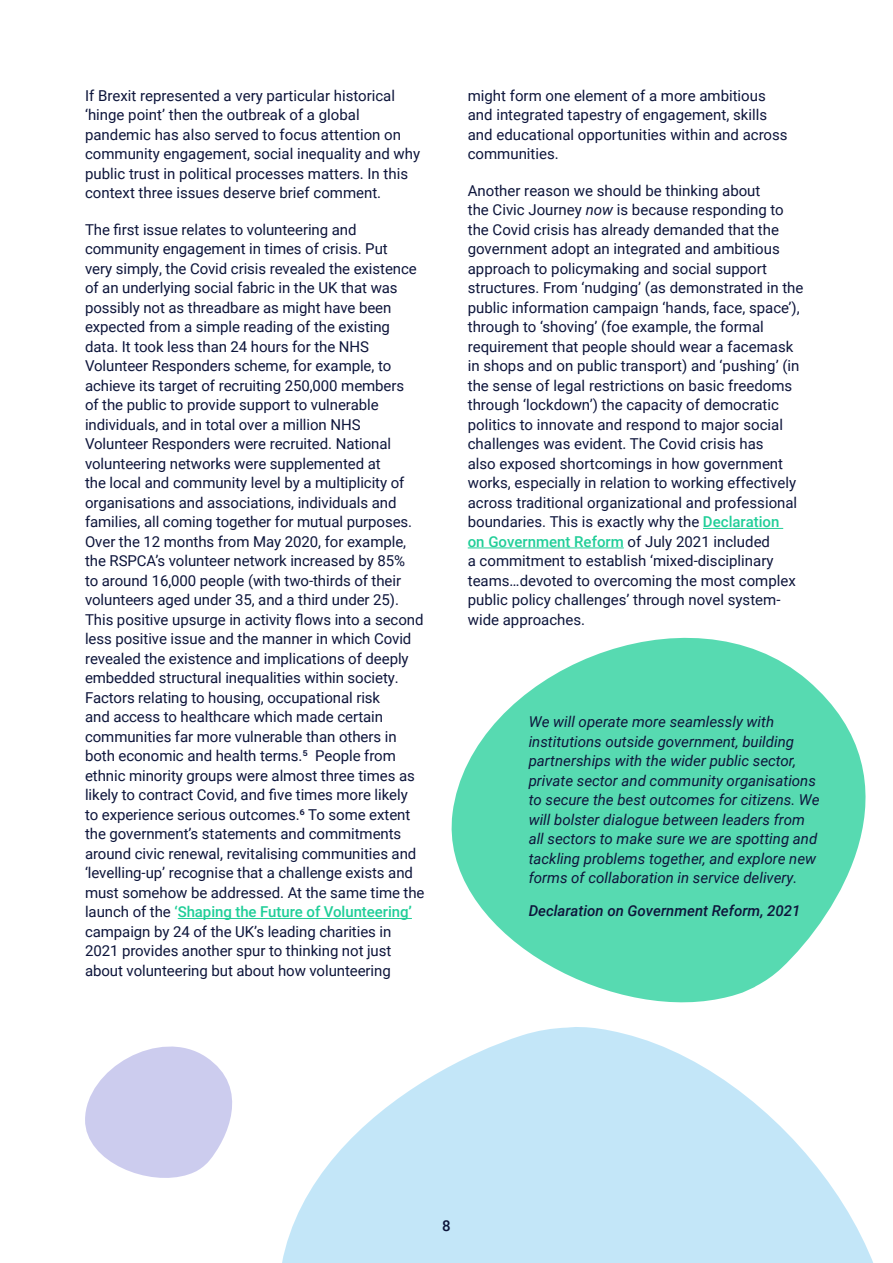
<style>
.page{position:relative;width:893px;height:1263px;background:#fff}
.page>*{position:absolute;margin:0;border:0;box-sizing:border-box;transform-origin:0 0}
.Body_Copy{font:15px/19.5px "Roboto";letter-spacing:-.005em;color:#0d153b}
.QUOTE{font:italic 15px/19.5px "Roboto";color:#0d153b}
.QUOTE-2{font:italic 500 15px "Roboto";color:#0d153b}
.t1{font:500 15px "Roboto";color:#0d153b}
.s1{font-weight:500;color:#20ce98}
.s2{font-weight:700;color:#20ce98}
.s3{font-style:italic}
</style>
<div class="page">
<hr style="left:178px;top:918px;width:234px;height:1px;background:#20ce98">
<hr style="left:703px;top:528px;width:80px;height:1px;background:#20ce98">
<hr style="left:468px;top:547px;width:156px;height:1px;background:#20ce98">
<svg style="left:85px;top:1046px;width:124px;height:132px"></svg>
<svg style="left:451px;top:637px;width:415px;height:366px;fill:#57dab1"></svg>
<svg style="left:209px;top:1027px;width:664px;height:236px;fill:#c3e6f8"></svg>
<p class="Body_Copy" style="left:85px;top:85px;width:337px">If Brexit represented a very particular historical ‘hinge point’ then the outbreak of a global pandemic has also served to focus attention on community engagement, social inequality and why public trust in political processes matters. In this context three issues deserve brief comment.</p>
<p class="Body_Copy" style="left:85px;top:219px;width:341px">The first issue relates to volunteering and community engagement in times of crisis. Put<br>very simply, the Covid crisis revealed the existence of an underlying social fabric in the UK that was possibly not as threadbare as might have been expected from a simple reading of the existing data. It took less than 24 hours for the NHS Volunteer Responders scheme, for example, to achieve its target of recruiting 250,000 members<br>of the public to provide support to vulnerable individuals, and in total over a million NHS Volunteer Responders were recruited. National volunteering networks were supplemented at<br>the local and community level by a multiplicity of organisations and associations, individuals and families, all coming together for mutual purposes.<br>Over the 12 months from May 2020, for example, the RSPCA’s volunteer network increased by 85%<br>to around 16,000 people (with two-thirds of their volunteers aged under 35, and a third under 25).<br>This positive upsurge in activity flows into a second less positive issue and the manner in which Covid revealed the existence and implications of deeply embedded structural inequalities within society.<br>Factors relating to housing, occupational risk<br>and access to healthcare which made certain communities far more vulnerable than others in both economic and health terms.5 People from ethnic minority groups were almost three times as likely to contract Covid, and five times more likely to experience serious outcomes.6 To some extent the government’s statements and commitments around civic renewal, revitalising communities and ‘levelling-up’ recognise that a challenge exists and must somehow be addressed. At the same time the launch of the <span class="s1">‘Shaping the Future of Volunteering</span><span class="s2">’ </span>campaign by 24 of the UK’s leading charities in 2021 provides another spur to thinking not just about volunteering but about how volunteering</p>
<p class="Body_Copy" style="left:468px;top:85px;width:321px">might form one element of a more ambitious and integrated tapestry of engagement, skills and educational opportunities within and across communities.</p>
<p class="Body_Copy" style="left:468px;top:180px;width:337px">Another reason we should be thinking about<br>the Civic Journey <span class="s3">now</span> is because responding to the Covid crisis has already demanded that the government adopt an integrated and ambitious approach to policymaking and social support structures. From ‘nudging’ (as demonstrated in the public information campaign ‘hands, face, space’), through to ‘shoving’ (foe example, the formal requirement that people should wear a facemask in shops and on public transport) and ‘pushing’ (in the sense of legal restrictions on basic freedoms through ‘lockdown’) the capacity of democratic politics to innovate and respond to major social challenges was evident. The Covid crisis has<br>also exposed shortcomings in how government works, especially in relation to working effectively across traditional organizational and professional boundaries. This is exactly why the <span class="s1">Declaration<br>on Government Reform</span> of July 2021 included<br>a commitment to establish ‘mixed-disciplinary teams…devoted to overcoming the most complex public policy challenges’ through novel system&shy;wide approaches.</p>
<p class="QUOTE" style="left:529px;top:712px;width:293px">We will operate more seamlessly with institutions outside government, building partnerships with the wider public sector, private sector and community organisations to secure the best outcomes for citizens. We will bolster dialogue between leaders from all sectors to make sure we are spotting and tackling problems together, and explore new forms of collaboration in service delivery.</p>
<p class="QUOTE-2" style="left:529px;top:900px;width:273px">Declaration on Government Reform, 2021</p>
<p class="t1" style="left:442px;top:1215px;width:10px">8</p>
</div>
